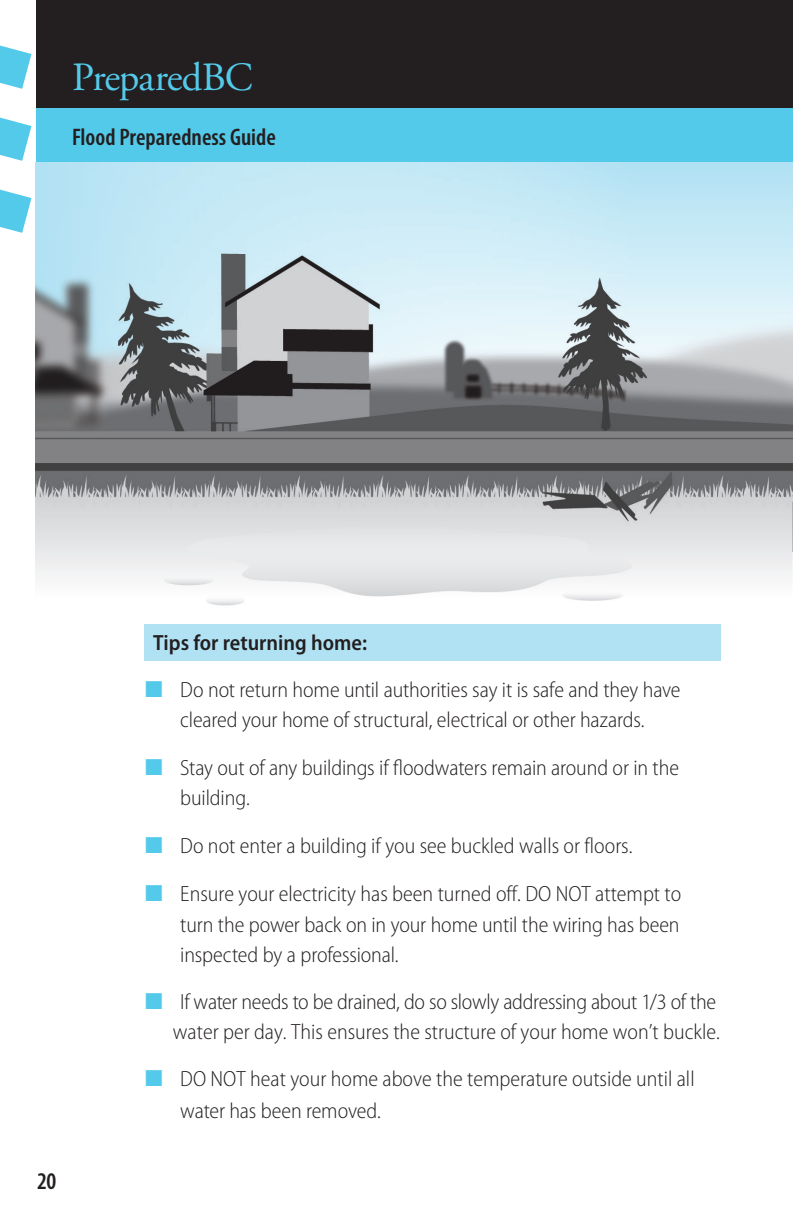
<style>
.page{position:relative;width:793px;height:1225px;background:#fff}
.page>*{position:absolute;margin:0;border:0;box-sizing:border-box;transform-origin:0 0}
.t1{font:40px "Adobe Garamond Pro";letter-spacing:-.025em;color:#54caea}
.t2{font:600 condensed 24px "Myriad Pro";color:#231f20}
.t3{font:300 semi-condensed 22px/30px "Myriad Pro";letter-spacing:-.005em;color:#231f20}
.Main_Text{font:600 semi-condensed 22px "Myriad Pro";color:#231f20}
</style>
<div class="page">
<svg style="left:0;top:189px;width:31px;height:44px"></svg>
<svg style="left:0;top:45px;width:31px;height:44px"></svg>
<svg style="left:0;top:117px;width:31px;height:44px"></svg>
<hr style="left:792px;top:108px;width:1px;height:54px;background:#54caea">
<hr style="left:792px;top:0;width:1px;height:108px;background:#231f20">
<div style="left:36px;top:108px;width:756px;height:54px;background:#54caea"></div>
<div style="left:36px;top:0;width:756px;height:108px;background:#231f20"></div>
<img style="left:36px;top:162px;width:756px;height:499px">
<div style="left:144px;top:624px;width:576px;height:36px;background:#b1e2f4"></div>
<h1 class="t1" style="left:72px;top:53px;width:182px">PreparedBC</h1>
<p class="t2" style="left:72px;top:123px;width:205px">Flood Preparedness Guide</p>
<p class="t2" style="left:37px;top:1167px;width:21px">20</p>
<p class="Main_Text" style="left:153px;top:630px;width:215px">Tips for returning home:</p>
<p class="t3" style="left:180px;top:675px;width:501px">Do not return home until authorities say it is safe and they have cleared your home of structural, electrical or other hazards.</p>
<p class="t3" style="left:180px;top:753px;width:500px">Stay out of any buildings if floodwaters remain around or in the building.</p>
<p class="t3" style="left:180px;top:822px;width:502px;line-height:48px">Do not enter a building if you see buckled walls or floors.<br>Ensure your electricity has been turned off. DO NOT attempt to</p>
<p class="t3" style="left:180px;top:909px;width:500px">turn the power back on in your home until the wiring has been inspected by a professional.</p>
<p class="t3" style="left:173px;top:987px;width:548px;text-align:center">If water needs to be drained, do so slowly addressing about 1/3 of the water per day. This ensures the structure of your home won’t buckle.</p>
<p class="t3" style="left:180px;top:1062px;width:515px;line-height:32px">DO NOT heat your home above the temperature outside until all water has been removed.</p>
</div>
